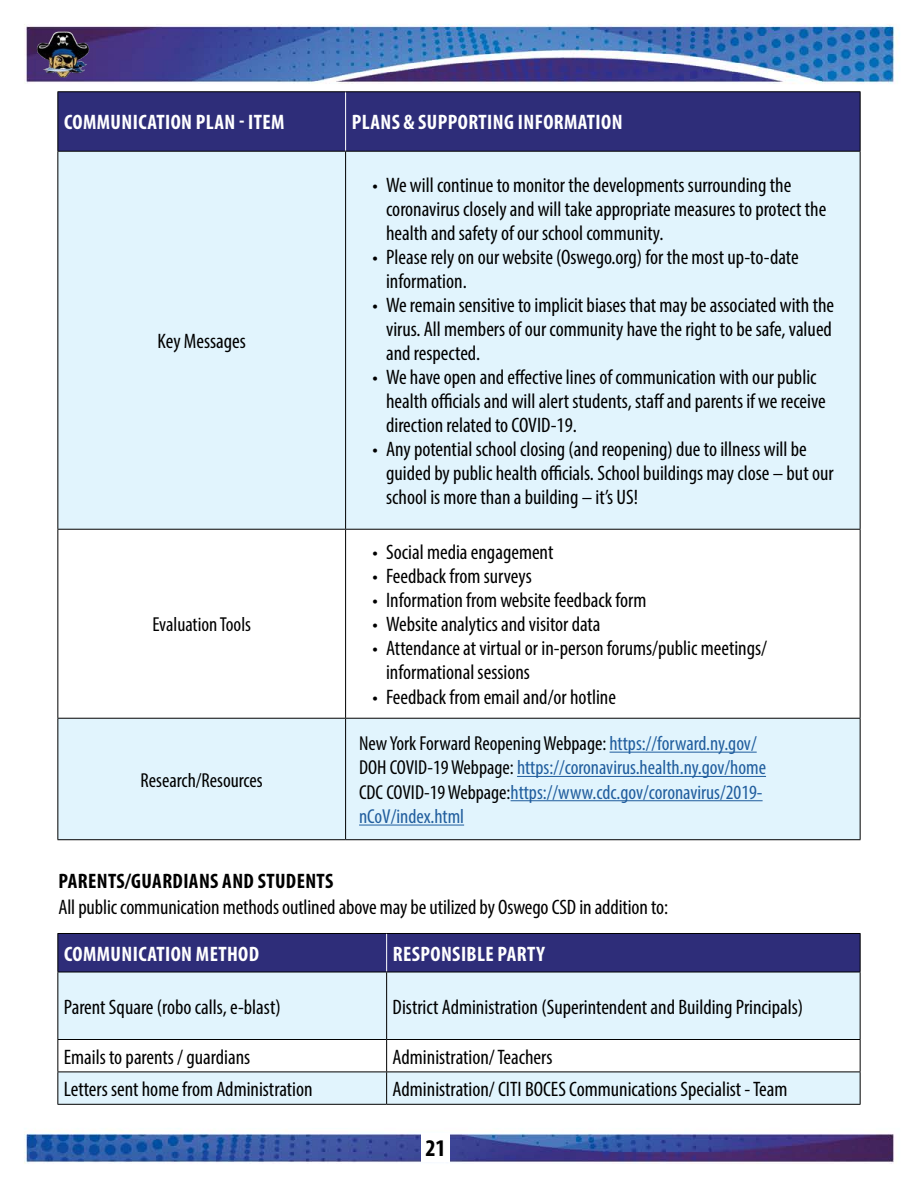
<style>
.page{position:relative;width:918px;height:1188px;background:#fff}
.page>*{position:absolute;margin:0;border:0;box-sizing:border-box;transform-origin:0 0}
.t1{font:700 condensed 24px "Myriad Pro";color:#000}
.t2{font:condensed 21px/24px "Myriad Pro";color:#000}
.t3{font:700 condensed 21px "Myriad Pro";letter-spacing:.02em;color:#fff}
.t4{font:700 condensed 21px "Myriad Pro";letter-spacing:.02em;color:#000}
.t5{font:condensed 20.25px/24.3px "Myriad Pro";color:#215e9e}
.t6{font:condensed 20.25px "Myriad Pro";color:#000}
.s1{color:#000}
</style>
<div class="page">
<img style="left:24px;top:24px;width:874px;height:1140px">
<div style="left:422px;top:1134px;width:28px;height:28px;background:#fff"></div>
<img style="left:35px;top:29px;width:58px;height:51px">
<div style="left:58px;top:934px;width:802px;height:38px;background:#2e2d79"></div>
<div style="left:58px;top:973px;width:802px;height:131px;background:#e1f4fd"></div>
<svg style="left:58px;top:1040px;width:802px;height:32px"></svg>
<hr style="left:57px;top:972px;width:1px;height:67px;background:#000">
<hr style="left:386px;top:972px;width:1px;height:67px;background:#000">
<hr style="left:860px;top:972px;width:1px;height:67px;background:#000">
<hr style="left:57px;top:1039px;width:330px;height:1px;background:#000">
<hr style="left:57px;top:1040px;width:1px;height:32px;background:#000">
<hr style="left:387px;top:1039px;width:474px;height:1px;background:#000">
<hr style="left:386px;top:1040px;width:1px;height:32px;background:#000">
<hr style="left:860px;top:1040px;width:1px;height:32px;background:#000">
<hr style="left:57px;top:1072px;width:330px;height:1px;background:#000">
<hr style="left:57px;top:1072px;width:1px;height:32px;background:#000">
<hr style="left:387px;top:1072px;width:474px;height:1px;background:#000">
<hr style="left:386px;top:1072px;width:1px;height:32px;background:#000">
<hr style="left:860px;top:1072px;width:1px;height:32px;background:#000">
<hr style="left:57px;top:1104px;width:330px;height:1px;background:#000">
<hr style="left:387px;top:1104px;width:474px;height:1px;background:#000">
<hr style="left:386px;top:934px;width:1px;height:38px;background:#fff">
<hr style="left:57px;top:933px;width:330px;height:1px;background:#000">
<hr style="left:57px;top:934px;width:1px;height:38px;background:#000">
<hr style="left:387px;top:933px;width:474px;height:1px;background:#000">
<hr style="left:860px;top:934px;width:1px;height:38px;background:#000">
<hr style="left:57px;top:972px;width:330px;height:1px;background:#000">
<hr style="left:387px;top:972px;width:474px;height:1px;background:#000">
<div style="left:58px;top:92px;width:802px;height:59px;background:#2e2d79"></div>
<div style="left:58px;top:152px;width:802px;height:687px;background:#e1f4fd"></div>
<svg style="left:58px;top:530px;width:802px;height:188px"></svg>
<hr style="left:57px;top:152px;width:1px;height:377px;background:#000">
<hr style="left:345px;top:152px;width:1px;height:377px;background:#000">
<hr style="left:860px;top:152px;width:1px;height:377px;background:#000">
<hr style="left:57px;top:529px;width:289px;height:1px;background:#000">
<hr style="left:57px;top:530px;width:1px;height:188px;background:#000">
<hr style="left:346px;top:529px;width:515px;height:1px;background:#000">
<hr style="left:345px;top:530px;width:1px;height:188px;background:#000">
<hr style="left:860px;top:530px;width:1px;height:188px;background:#000">
<hr style="left:57px;top:718px;width:289px;height:1px;background:#000">
<hr style="left:57px;top:719px;width:1px;height:120px;background:#000">
<hr style="left:346px;top:718px;width:515px;height:1px;background:#000">
<hr style="left:345px;top:719px;width:1px;height:120px;background:#000">
<hr style="left:860px;top:719px;width:1px;height:120px;background:#000">
<hr style="left:57px;top:839px;width:289px;height:1px;background:#000">
<hr style="left:346px;top:839px;width:515px;height:1px;background:#000">
<hr style="left:345px;top:92px;width:1px;height:59px;background:#fff">
<hr style="left:57px;top:91px;width:289px;height:1px;background:#000">
<hr style="left:57px;top:92px;width:1px;height:59px;background:#000">
<hr style="left:346px;top:91px;width:515px;height:1px;background:#000">
<hr style="left:860px;top:92px;width:1px;height:59px;background:#000">
<hr style="left:57px;top:151px;width:289px;height:1px;background:#000">
<hr style="left:346px;top:151px;width:515px;height:1px;background:#000">
<hr style="left:610px;top:752px;width:147px;height:1px;background:#215e9e">
<hr style="left:517px;top:776px;width:249px;height:1px;background:#215e9e">
<hr style="left:511px;top:800px;width:252px;height:1px;background:#215e9e">
<hr style="left:359px;top:825px;width:105px;height:1px;background:#215e9e">
<p class="t3" style="left:64px;top:109px;width:222px">COMMUNICATION PLAN - ITEM</p>
<p class="t3" style="left:352px;top:109px;width:272px">PLANS &amp; SUPPORTING INFORMATION</p>
<p class="t2" style="left:157px;top:329px;width:90px">Key Messages</p>
<p class="t6" style="left:152px;top:612px;width:100px">Evaluation Tools</p>
<p class="t6" style="left:141px;top:768px;width:124px">Research/Resources</p>
<p class="t2" style="left:386px;top:173px;width:442px;text-indent:-14px">• We will continue to monitor the developments surrounding the coronavirus closely and will take appropriate measures to protect the health and safety of our school community.</p>
<p class="t2" style="left:386px;top:245px;width:414px;text-indent:-14px">• Please rely on our website (Oswego.org) for the most up-to-date information.</p>
<p class="t2" style="left:386px;top:293px;width:450px;text-align:justify;text-indent:-14px">• We remain sensitive to implicit biases that may be associated with the virus. All members of our community have the right to be safe, valued and respected.</p>
<p class="t2" style="left:386px;top:365px;width:441px;text-indent:-14px">• We have open and effective lines of communication with our public health officials and will alert students, staff and parents if we receive direction related to COVID-19.</p>
<p class="t2" style="left:386px;top:437px;width:449px;text-indent:-14px">• Any potential school closing (and reopening) due to illness will be guided by public health officials. School buildings may close – but our school is more than a building – it’s US!</p>
<p class="t2" style="left:373px;top:540px;width:182px">• Social media engagement</p>
<p class="t2" style="left:373px;top:564px;width:161px">• Feedback from surveys</p>
<p class="t2" style="left:373px;top:588px;width:275px">• Information from website feedback form</p>
<p class="t2" style="left:373px;top:612px;width:229px">• Website analytics and visitor data</p>
<p class="t2" style="left:386px;top:636px;width:382px;text-indent:-14px">• Attendance at virtual or in-person forums/public meetings/ informational sessions</p>
<p class="t2" style="left:373px;top:685px;width:245px">• Feedback from email and/or hotline</p>
<p class="t5" style="left:359px;top:731px;width:408px"><span class="s1">New York Forward Reopening Webpage:</span> https://forward.ny.gov/ <span class="s1">DOH COVID-19 Webpage:</span> https://coronavirus.health.ny.gov/home <span class="s1">CDC COVID-19 Webpage:</span>https://www.cdc.gov/coronavirus/2019- nCoV/index.html</p>
<p class="t4" style="left:59px;top:868px;width:276px">PARENTS/GUARDIANS AND STUDENTS</p>
<p class="t2" style="left:58px;top:894px;width:611px">All public communication methods outlined above may be utilized by Oswego CSD in addition to:</p>
<p class="t3" style="left:64px;top:941px;width:197px">COMMUNICATION METHOD</p>
<p class="t3" style="left:393px;top:941px;width:154px">RESPONSIBLE PARTY</p>
<p class="t2" style="left:64px;top:994px;width:218px">Parent Square (robo calls, e-blast)</p>
<p class="t2" style="left:393px;top:994px;width:412px">District Administration (Superintendent and Building Principals)</p>
<p class="t2" style="left:64px;top:1044px;width:188px">Emails to parents / guardians</p>
<p class="t2" style="left:393px;top:1044px;width:161px">Administration/ Teachers</p>
<p class="t2" style="left:64px;top:1077px;width:250px">Letters sent home from Administration</p>
<p class="t2" style="left:393px;top:1077px;width:396px">Administration/ CITI BOCES Communications Specialist - Team</p>
<p class="t1" style="left:425px;top:1133px;width:22px">21</p>
</div>
